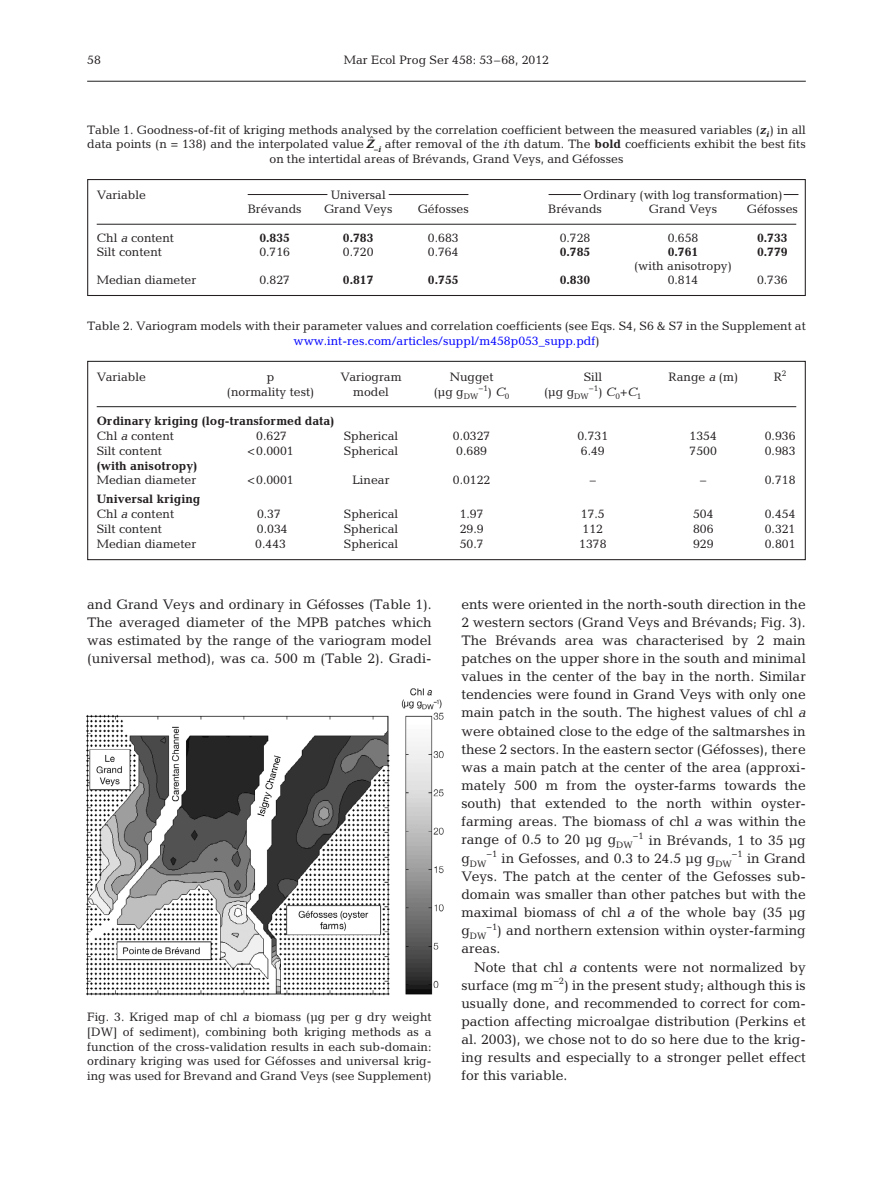
<style>
.page{position:relative;width:893px;height:1178px;background:#fff}
.page>*{position:absolute;margin:0;border:0;box-sizing:border-box;transform-origin:0 0}
.t1{font:13.95px/18.1px "Candida";color:#231f20;text-align:justify}
.t2{font:12.3px/14.7px "Candida";color:#231f20;text-align:center}
.t3{font:700 12.3px/14.7px "Candida";color:#231f20}
.t4{font:9.3px "Candida";color:#231f20}
.t5{font:8.25px "Candida";color:#231f20}
.s1{font-family:"Oblique Straight";font-weight:700}
.s2{font-family:"Oblique Straight Plain"}
.s3{font-weight:700}
.s4{color:#00f}
.s5{font-size:12.3px}
.s6{font-family:"Oblique Straight Plain";font-size:12.3px}
.s7{font-weight:400}
.s8{font-family:"Oblique Straight Plain";font-weight:400}
.s9{color:#fff}
</style>
<div class="page">
<hr style="left:87px;top:81px;width:719px;height:1px;background:#231f20">
<img style="left:86px;top:688px;width:358px;height:308px">
<div style="left:87px;top:361px;width:719px;height:199px;border:1px solid #231f20"></div>
<hr style="left:97px;top:406px;width:699px;height:1px;background:#231f20">
<div style="left:87px;top:179px;width:719px;height:117px;border:1px solid #231f20"></div>
<hr style="left:97px;top:224px;width:699px;height:1px;background:#231f20">
<hr style="left:248px;top:194px;width:79px;height:1px;background:#231f20">
<hr style="left:389px;top:194px;width:79px;height:1px;background:#231f20">
<hr style="left:549px;top:194px;width:32px;height:1px;background:#231f20">
<svg style="left:784px;top:194px;width:14px;height:1px"></svg>
<p class="t2" style="left:87px;top:54px;width:15px">58</p>
<p class="t2" style="left:344px;top:53px;width:207px">Mar Ecol Prog Ser 458: 53–68, 2012</p>
<p class="t2" style="left:87px;top:123px;width:720px">Table 1. Goodness-of-fit of kriging methods analysed by the correlation coefficient between the measured variables (<span class="s1">z</span><sub>i</sub>) in all data points (n = 138) and the interpolated value<span class="s1">Z</span><sup>ˆ</sup><sub>–</sub><sub>i</sub> after removal of the <span class="s2">i</span>th datum. The <span class="s3">bold</span> coefficients exhibit the best fits on the intertidal areas of Brévands, Grand Veys, and Géfosses</p>
<p class="t2" style="left:97px;top:189px;width:51px">Variable</p>
<p class="t2" style="left:331px;top:189px;width:57px">Universal</p>
<p class="t2" style="left:583px;top:189px;width:201px">Ordinary (with log transformation)</p>
<p class="t2" style="left:248px;top:203px;width:55px">Brévands</p>
<p class="t2" style="left:324px;top:203px;width:70px">Grand Veys</p>
<p class="t2" style="left:418px;top:203px;width:53px">Géfosses</p>
<p class="t2" style="left:548px;top:203px;width:55px">Brévands</p>
<p class="t2" style="left:649px;top:203px;width:70px">Grand Veys</p>
<p class="t2" style="left:747px;top:203px;width:53px">Géfosses</p>
<p class="t2" style="left:97px;top:231px;width:79px">Chl <span class="s2">a</span> content</p>
<p class="t3" style="left:259px;top:231px;width:32px">0.835</p>
<p class="t3" style="left:343px;top:231px;width:32px">0.783</p>
<p class="t2" style="left:428px;top:231px;width:32px">0.683</p>
<p class="t2" style="left:560px;top:231px;width:32px">0.728</p>
<p class="t2" style="left:668px;top:231px;width:32px">0.658</p>
<p class="t3" style="left:757px;top:231px;width:32px">0.733</p>
<p class="t2" style="left:97px;top:245px;width:67px">Silt content</p>
<p class="t2" style="left:259px;top:245px;width:32px">0.716</p>
<p class="t2" style="left:343px;top:245px;width:32px">0.720</p>
<p class="t2" style="left:428px;top:245px;width:32px">0.764</p>
<p class="t3" style="left:560px;top:245px;width:32px">0.785</p>
<p class="t3" style="left:668px;top:245px;width:32px">0.761</p>
<p class="t3" style="left:757px;top:245px;width:32px">0.779</p>
<p class="t2" style="left:634px;top:260px;width:99px">(with anisotropy)</p>
<p class="t2" style="left:97px;top:274px;width:101px">Median diameter</p>
<p class="t2" style="left:259px;top:274px;width:32px">0.827</p>
<p class="t3" style="left:343px;top:274px;width:32px">0.817</p>
<p class="t3" style="left:428px;top:274px;width:32px">0.755</p>
<p class="t3" style="left:560px;top:274px;width:32px">0.830</p>
<p class="t2" style="left:668px;top:274px;width:32px">0.814</p>
<p class="t2" style="left:757px;top:274px;width:32px">0.736</p>
<p class="t2" style="left:87px;top:320px;width:720px">Table 2. Variogram models with their parameter values and correlation coefficients (see Eqs. S4, S6 &amp; S7 in the Supplement at <span class="s4">www.int-res.com/articles/suppl/m458p053_supp.pdf</span>)</p>
<p class="t2" style="left:97px;top:371px;width:51px">Variable</p>
<p class="t2" style="left:267px;top:371px;width:9px">p</p>
<p class="t2" style="left:340px;top:371px;width:63px">Variogram</p>
<p class="t2" style="left:450px;top:371px;width:45px">Nugget</p>
<p class="t2" style="left:584px;top:371px;width:20px">Sill</p>
<p class="t2" style="left:668px;top:371px;width:71px">Range <span class="s2">a</span> (m)</p>
<p class="t2" style="left:774px;top:371px;width:14px">R<sup>2</sup></p>
<p class="t2" style="left:227px;top:386px;width:89px">(normality test)</p>
<p class="t2" style="left:353px;top:386px;width:37px">model</p>
<p class="t2" style="left:434px;top:386px;width:46px">(µg g<sub>DW</sub></p>
<p class="t5" style="left:478px;top:385px;width:33px">−1<span class="s5">)</span> <span class="s6">C</span>0</p>
<p class="t2" style="left:544px;top:386px;width:46px">(µg g<sub>DW</sub></p>
<p class="t5" style="left:589px;top:389px;width:54px">−1<span class="s5">)</span> <span class="s6">C</span>0<span class="s5">+</span><span class="s6">C</span>1</p>
<p class="t3" style="left:97px;top:415px;width:239px">Ordinary kriging (log-transformed data)<br><span class="s7">Chl</span> <span class="s8">a</span> <span class="s7">content</span></p>
<p class="t2" style="left:256px;top:430px;width:32px">0.627</p>
<p class="t2" style="left:344px;top:430px;width:56px">Spherical</p>
<p class="t2" style="left:453px;top:430px;width:39px">0.0327</p>
<p class="t2" style="left:577px;top:430px;width:32px">0.731</p>
<p class="t2" style="left:690px;top:430px;width:29px">1354</p>
<p class="t2" style="left:765px;top:430px;width:32px">0.936</p>
<p class="t2" style="left:97px;top:445px;width:67px">Silt content</p>
<p class="t2" style="left:247px;top:445px;width:48px">&lt;0.0001</p>
<p class="t2" style="left:344px;top:445px;width:56px">Spherical</p>
<p class="t2" style="left:456px;top:445px;width:32px">0.689</p>
<p class="t2" style="left:581px;top:445px;width:25px">6.49</p>
<p class="t2" style="left:690px;top:445px;width:29px">7500</p>
<p class="t2" style="left:765px;top:445px;width:32px">0.983</p>
<p class="t3" style="left:97px;top:459px;width:102px">(with anisotropy)</p>
<p class="t2" style="left:97px;top:474px;width:101px">Median diameter</p>
<p class="t2" style="left:247px;top:474px;width:48px">&lt;0.0001</p>
<p class="t2" style="left:352px;top:474px;width:39px">Linear</p>
<p class="t2" style="left:453px;top:474px;width:39px">0.0122</p>
<p class="t2" style="left:590px;top:474px;width:8px">–</p>
<p class="t2" style="left:700px;top:474px;width:8px">–</p>
<p class="t2" style="left:765px;top:474px;width:32px">0.718</p>
<p class="t3" style="left:97px;top:493px;width:105px">Universal kriging<br><span class="s7">Chl</span> <span class="s8">a</span> <span class="s7">content</span></p>
<p class="t2" style="left:257px;top:508px;width:29px">0.37<span class="s9">.</span></p>
<p class="t2" style="left:344px;top:508px;width:56px">Spherical</p>
<p class="t2" style="left:460px;top:508px;width:25px">1.97</p>
<p class="t2" style="left:581px;top:508px;width:25px">17.5</p>
<p class="t2" style="left:693px;top:508px;width:22px">504</p>
<p class="t2" style="left:765px;top:508px;width:32px">0.454</p>
<p class="t2" style="left:97px;top:523px;width:67px">Silt content</p>
<p class="t2" style="left:257px;top:523px;width:32px">0.034</p>
<p class="t2" style="left:344px;top:523px;width:56px">Spherical</p>
<p class="t2" style="left:460px;top:523px;width:25px">29.9</p>
<p class="t2" style="left:583px;top:523px;width:22px">112</p>
<p class="t2" style="left:693px;top:523px;width:22px">806</p>
<p class="t2" style="left:765px;top:523px;width:32px">0.321</p>
<p class="t2" style="left:97px;top:538px;width:101px">Median diameter</p>
<p class="t2" style="left:255px;top:538px;width:32px">0.443</p>
<p class="t2" style="left:344px;top:538px;width:56px">Spherical</p>
<p class="t2" style="left:460px;top:538px;width:25px">50.7</p>
<p class="t2" style="left:579px;top:538px;width:29px">1378</p>
<p class="t2" style="left:693px;top:538px;width:22px">929</p>
<p class="t2" style="left:765px;top:538px;width:32px">0.801</p>
<p class="t1" style="left:87px;top:596px;width:346px">and Grand Veys and ordinary in Géfosses (Table 1).<br>The averaged diameter of the MPB patches which was estimated by the range of the variogram model (universal method), was ca. 500 m (Table 2). Gradi-</p>
<p class="t1" style="left:461px;top:596px;width:346px">ents were oriented in the north-south direction in the 2 western sectors (Grand Veys and Brévands; Fig. 3).<br>The Brévands area was characterised by 2 main patches on the upper shore in the south and minimal values in the center of the bay in the north. Similar tendencies were found in Grand Veys with only one main patch in the south. The highest values of chl <span class="s2">a </span>were obtained close to the edge of the saltmarshes in these 2 sectors. In the eastern sector (Géfosses), there was a main patch at the center of the area (approxi&shy;mately 500 m from the oyster-farms towards the south) that extended to the north within oyster&shy;farming areas. The biomass of chl <span class="s2">a</span> was within the range of 0.5 to 20 µg g<sub>DW</sub><sup>−1</sup> in Brévands, 1 to 35 µg</p>
<p class="t4" style="left:461px;top:860px;width:27px"><sup>g</sup>DW</p>
<p class="t1" style="left:461px;top:850px;width:346px;text-indent:25px"><sup>−1</sup> in Gefosses, and 0.3 to 24.5 µg g<sub>DW</sub><sup>−1</sup> in Grand Veys. The patch at the center of the Gefosses sub&shy;domain was smaller than other patches but with the maximal biomass of chl <span class="s2">a</span> of the whole bay (35 µg</p>
<p class="t4" style="left:461px;top:933px;width:27px"><sup>g</sup>DW</p>
<p class="t1" style="left:461px;top:923px;width:346px;text-indent:25px"><sup>−1</sup>) and northern extension within oyster-farming areas.</p>
<p class="t1" style="left:461px;top:959px;width:346px;text-indent:13px">Note that chl <span class="s2">a</span> contents were not normalized by surface (mg m<sup>−2</sup>) in the present study; although this is usually done, and recommended to correct for com&shy;paction affecting microalgae distribution (Perkins et al. 2003), we chose not to do so here due to the krig&shy;ing results and especially to a stronger pellet effect for this variable.</p>
<p class="t2" style="left:87px;top:1011px;width:346px;text-align:justify">Fig. 3. Kriged map of chl <span class="s2">a</span> biomass (µg per g dry weight [DW] of sediment), combining both kriging methods as a function of the cross-validation results in each sub-domain: ordinary kriging was used for Géfosses and universal krig&shy;ing was used for Brevand and Grand Veys (see Supplement)</p>
</div>
